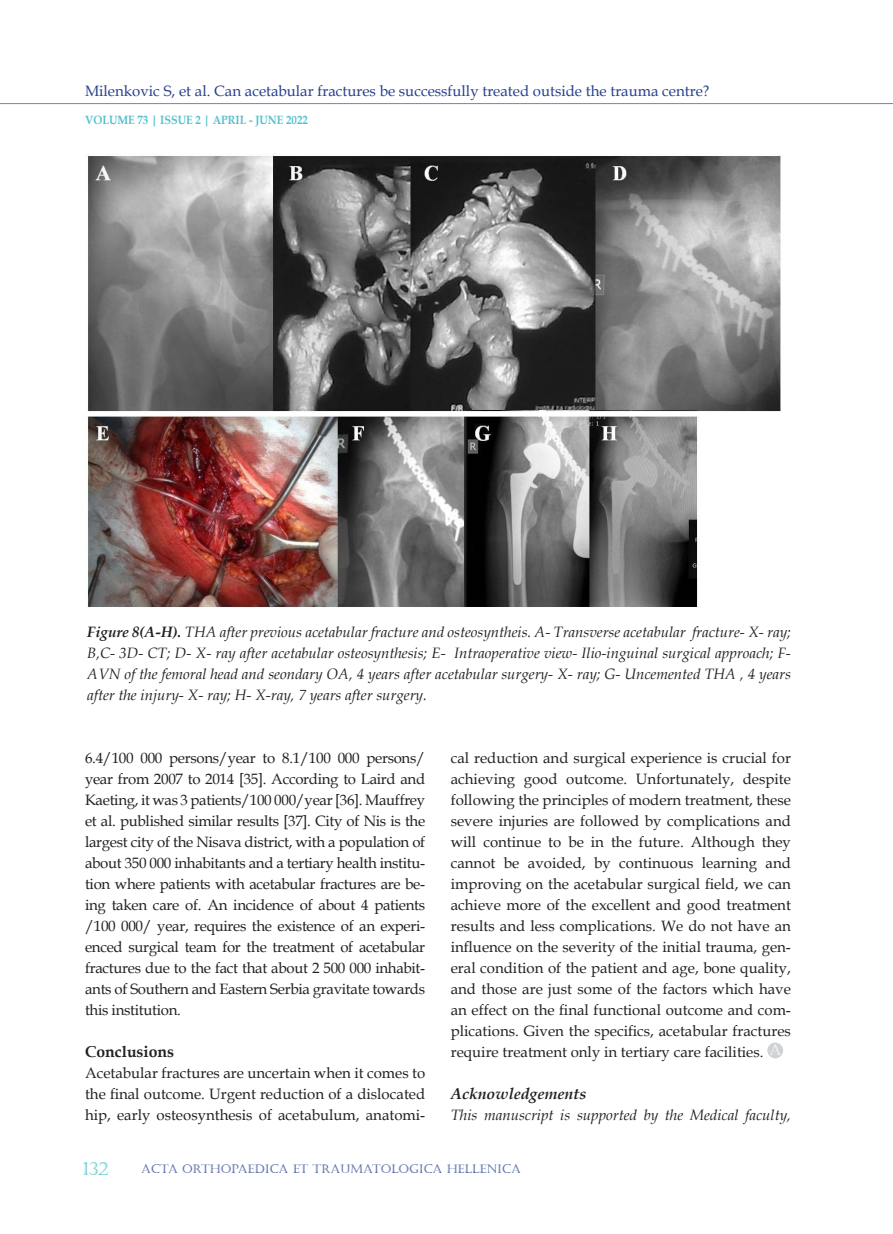
<style>
.page{position:relative;width:893px;height:1234px;background:#fff}
.page>*{position:absolute;margin:0;border:0;box-sizing:border-box;transform-origin:0 0}
.t1{font:18px "Castellar";color:#54c0ce}
.t2{font:italic 700 15.75px "Book Antiqua";color:#231f20}
.t3{font:700 15.75px "Book Antiqua";color:#231f20}
.Βασικό{font:15px/21px "Book Antiqua";color:#231f20;text-align:justify}
.Βασικό-2{font:italic 15px/21px "Book Antiqua";color:#231f20;text-align:justify}
.t4{font:15px "Book Antiqua";color:#253f8e}
.Χωρίς_διάστιχο{font:italic 15px "Book Antiqua";color:#231f20}
.t5{font:15px "Castellar";color:#fff}
.t6{font:12px "Castellar";color:#253f8e}
.t7{font:700 12px "Book Antiqua";color:#54c0ce;scale:.9 1}
.s1{font-weight:700}
</style>
<div class="page">
<hr style="left:0;top:103px;width:893px;height:3px;background:#231f20;opacity:.75">
<div style="left:767px;top:1042px;width:16px;height:16px;background:#d1d2d4;border-radius:50%"></div>
<img style="left:87px;top:154px;width:694px;height:453px">
<p class="t4" style="left:85px;top:81px;width:626px">Milenkovic S, et al. Can acetabular fractures be successfully treated outside the trauma centre?</p>
<p class="t7" style="left:85px;top:111px;width:249px">VOLUME 73 | ISSUE 2 | APRIL - JUNE 2022</p>
<p class="Βασικό-2" style="left:87px;top:620px;width:705px"><span class="s1">Figure 8(A-H).</span> THA after previous acetabular fracture and osteosyntheis. A- Transverse acetabular fracture- X- ray; B,C- 3D- CT; D- X- ray after acetabular osteosynthesis; E- Intraoperative view- Ilio-inguinal surgical approach; F-AVN of the femoral head and seondary OA, 4 years after acetabular surgery- X- ray; G- Uncemented THA , 4 years after the injury- X- ray; H- X-ray, 7 years after surgery.</p>
<p class="Βασικό" style="left:85px;top:746px;width:342px">6.4/100 000 persons/year to 8.1/100 000 persons/ year from 2007 to 2014 [35]. According to Laird and Kaeting, it was 3 patients/100 000/year [36]. Mauffrey et al. published similar results [37]. City of Nis is the largest city of the Nisava district, with a population of about 350 000 inhabitants and a tertiary health institu&shy;tion where patients with acetabular fractures are be&shy;ing taken care of. An incidence of about 4 patients /100 000/ year, requires the existence of an experi&shy;enced surgical team for the treatment of acetabular fractures due to the fact that about 2 500 000 inhabit&shy;ants of Southern and Eastern Serbia gravitate towards this institution.</p>
<p class="t3" style="left:85px;top:1040px;width:91px">Conclusions</p>
<p class="Βασικό" style="left:85px;top:1061px;width:342px">Acetabular fractures are uncertain when it comes to the final outcome. Urgent reduction of a dislocated hip, early osteosynthesis of acetabulum, anatomi-</p>
<p class="Βασικό" style="left:451px;top:746px;width:342px">cal reduction and surgical experience is crucial for achieving good outcome. Unfortunately, despite following the principles of modern treatment, these severe injuries are followed by complications and will continue to be in the future. Although they cannot be avoided, by continuous learning and improving on the acetabular surgical field, we can achieve more of the excellent and good treatment results and less complications. We do not have an influence on the severity of the initial trauma, gen&shy;eral condition of the patient and age, bone quality, and those are just some of the factors which have an effect on the final functional outcome and com&shy;plications. Given the specifics, acetabular fractures require treatment only in tertiary care facilities.</p>
<p class="t5" style="left:769px;top:1040px;width:14px">A</p>
<p class="t2" style="left:451px;top:1082px;width:137px">Acknowledgements</p>
<p class="Χωρίς_διάστιχο" style="left:451px;top:1103px;width:342px">This manuscript is supported by the Medical faculty,</p>
<p class="t1" style="left:82px;top:1157px;width:28px">132</p>
<p class="t6" style="left:141px;top:1161px;width:381px">ACTA ORTHOPAEDICA ET TRAUMATOLOGICA HELLENICA</p>
</div>
